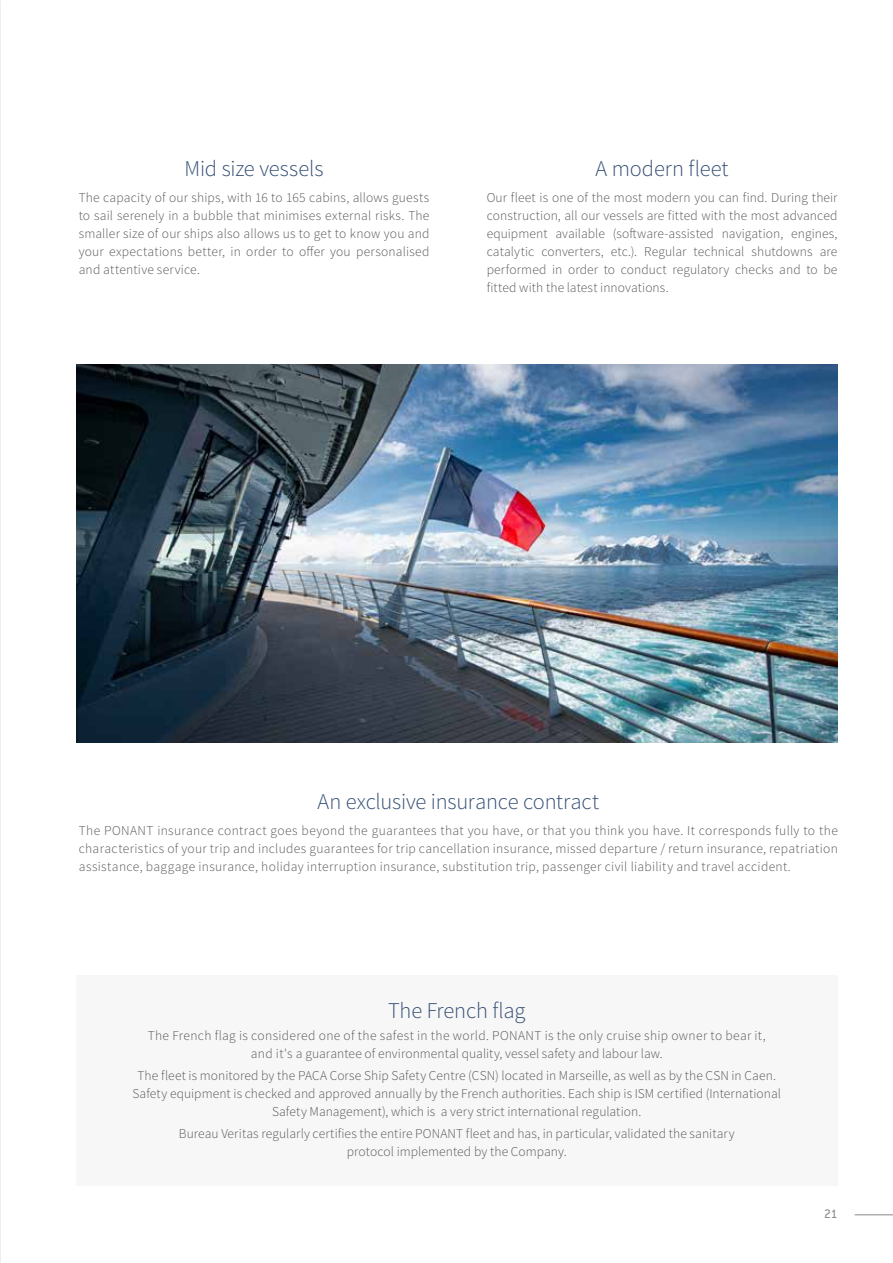
<style>
.page{position:relative;width:893px;height:1263px;background:#fff}
.page>*{position:absolute;margin:0;border:0;box-sizing:border-box;transform-origin:0 0}
.t1{font:300 22.5px "Source Sans Pro";letter-spacing:-.01em;color:#354f74}
.t2{font:300 13.5px/18px "Source Sans Pro";letter-spacing:.01em;color:#575756;text-align:justify}
.t3{font:13.5px "Conduit ITC Std";color:#86888c}
</style>
<div class="page">
<div style="left:77px;top:975px;width:761px;height:211px;background:#f8f7f7"></div>
<img style="left:0;top:0;width:1px;height:1263px">
<img style="left:76px;top:364px;width:761px;height:379px">
<hr style="left:855px;top:1214px;width:38px;height:1px;background:#86888c">
<h1 class="t1" style="left:185px;top:155px;width:140px">Mid size vessels</h1>
<p class="t2" style="left:79px;top:189px;width:352px">The capacity of our ships, with 16 to 165 cabins, allows guests to sail serenely in a bubble that minimises external risks. The smaller size of our ships also allows us to get to know you and your expectations better, in order to offer you personalised and attentive service.</p>
<h1 class="t1" style="left:596px;top:155px;width:135px">A modern fleet</h1>
<p class="t2" style="left:487px;top:189px;width:352px">Our fleet is one of the most modern you can find. During their construction, all our vessels are fitted with the most advanced equipment available (software-assisted navigation, engines, catalytic converters, etc.). Regular technical shutdowns are performed in order to conduct regulatory checks and to be fitted with the latest innovations.</p>
<h1 class="t1" style="left:318px;top:788px;width:283px">An exclusive insurance contract</h1>
<p class="t2" style="left:79px;top:822px;width:761px">The PONANT insurance contract goes beyond the guarantees that you have, or that you think you have. It corresponds fully to the characteristics of your trip and includes guarantees for trip cancellation insurance, missed departure / return insurance, repatriation assistance, baggage insurance, holiday interruption insurance, substitution trip, passenger civil liability and travel accident.</p>
<h1 class="t1" style="left:388px;top:996px;width:139px">The French flag</h1>
<p class="t2" style="left:148px;top:1026px;width:619px;text-align:center">The French flag is considered one of the safest in the world. PONANT is the only cruise ship owner to bear it, and it's a guarantee of environmental quality, vessel safety and labour law.</p>
<p class="t2" style="left:133px;top:1067px;width:650px;text-align:center">The fleet is monitored by the PACA Corse Ship Safety Centre (CSN) located in Marseille, as well as by the CSN in Caen.<br>Safety equipment is checked and approved annually by the French authorities. Each ship is ISM certified (International<br>Safety Management), which is a very strict international regulation.</p>
<p class="t2" style="left:179px;top:1125px;width:557px;text-align:center">Bureau Veritas regularly certifies the entire PONANT fleet and has, in particular, validated the sanitary protocol implemented by the Company.</p>
<p class="t3" style="left:824px;top:1205px;width:15px">21</p>
</div>
